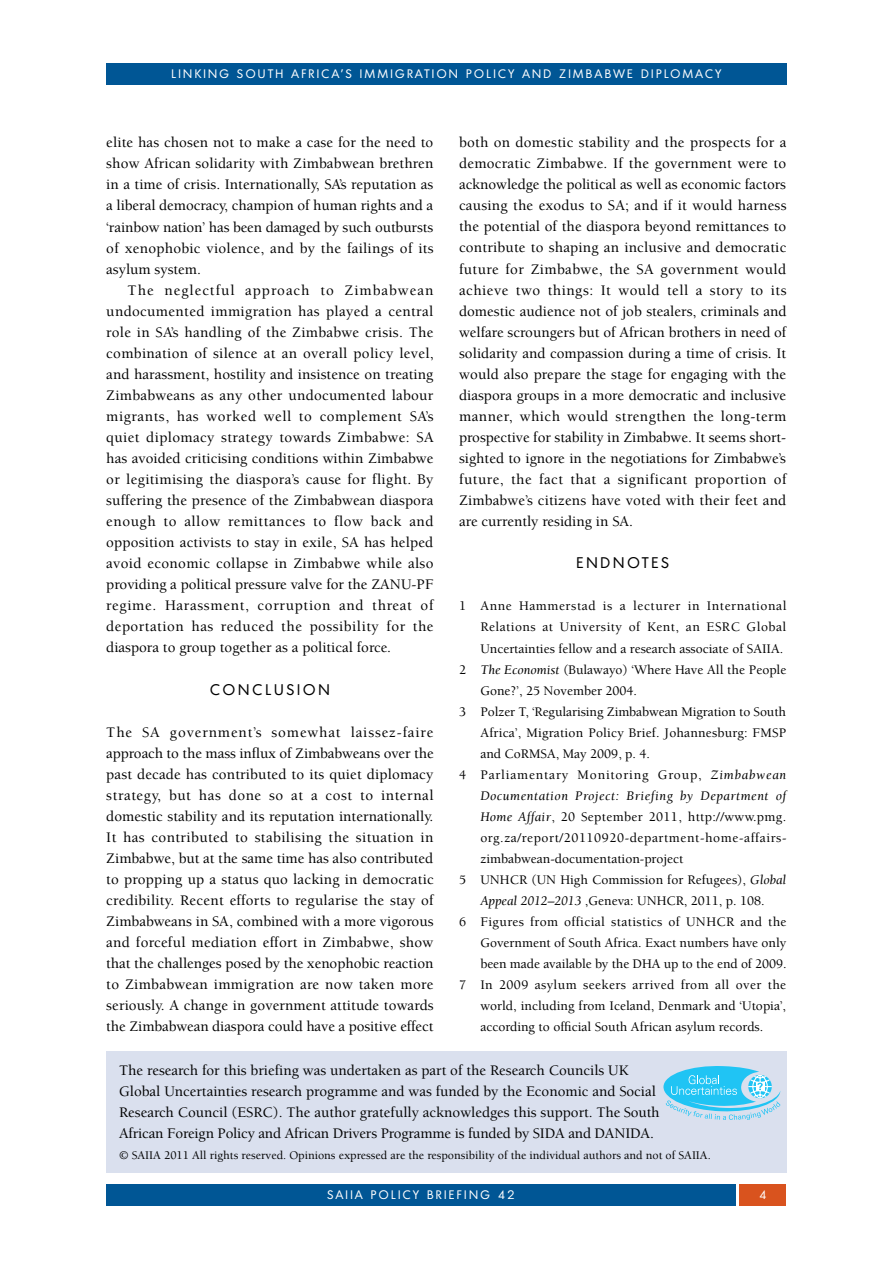
<style>
.page{position:relative;width:893px;height:1263px;background:#fff}
.page>*{position:absolute;margin:0;border:0;box-sizing:border-box;transform-origin:0 0}
.t1{font:500 15px/21px "Berkeley Std";color:#000;text-align:justify}
.t2{font:15px "Montreal";color:#000}
.t3{font:500 13.5px "Berkeley Std";color:#000}
.t4{font:500 13.5px "Berkeley Std";letter-spacing:.03em;color:#000}
.t5{font:500 13.5px "Berkeley Std";letter-spacing:.045em;color:#000}
.t6{font:italic 13.5px "Berkeley Std";letter-spacing:.04em;color:#000}
.t7{font:500 13.5px "Berkeley Std";letter-spacing:.025em;color:#000}
.t8{font:500 13.5px "Berkeley Std";letter-spacing:.04em;color:#000}
.t9{font:500 13.5px "Berkeley Std";letter-spacing:.035em;color:#000}
.t10{font:500 13.5px "Berkeley Std";letter-spacing:.06em;color:#000}
.t11{font:500 12px "Berkeley Std";color:#000}
.t12{font:12px "Montreal";letter-spacing:.2em;color:#fff}
.s1{font-weight:400;font-style:italic}
</style>
<div class="page">
<div style="left:106px;top:1184px;width:629px;height:21px;background:#005695"></div>
<div style="left:106px;top:63px;width:680px;height:21px;background:#005695"></div>
<div style="left:740px;top:1184px;width:46px;height:21px;background:#d9531e"></div>
<div style="left:106px;top:1051px;width:680px;height:121px;background:#dae0ee"></div>
<svg style="left:663px;top:1066px;width:118px;height:54px"></svg>
<p class="t12" style="left:171px;top:67px;width:550px">L INKING S OUTH AF RICA’S IMMIG RATION POL ICY AND ZIMBABWE DIPL OMACY</p>
<p class="t1" style="left:459px;top:132px;width:329px">both on domestic stability and the prospects for a democratic Zimbabwe. If the government were to acknowledge the political as well as economic factors causing the exodus to SA; and if it would harness the potential of the diaspora beyond remittances to contribute to shaping an inclusive and democratic future for Zimbabwe, the SA government would achieve two things: It would tell a story to its domestic audience not of job stealers, criminals and welfare scroungers but of African brothers in need of solidarity and compassion during a time of crisis. It would also prepare the stage for engaging with the diaspora groups in a more democratic and inclusive manner, which would strengthen the long-term prospective for stability in Zimbabwe. It seems short&shy;sighted to ignore in the negotiations for Zimbabwe’s future, the fact that a significant proportion of Zimbabwe’s citizens have voted with their feet and are currently residing in SA.</p>
<p class="t2" style="left:576px;top:554px;width:49px">EN DNOTE</p>
<p class="t2" style="left:662px;top:554px;width:9px">S</p>
<p class="t8" style="left:459px;top:599px;width:329px">1 Anne Hammerstad is a lecturer in International</p>
<p class="t9" style="left:480px;top:620px;width:307px">Relations at University of Kent, an ESRC Global</p>
<p class="t3" style="left:480px;top:641px;width:304px">Uncertainties fellow and a research associate of SAIIA.</p>
<p class="t3" style="left:459px;top:662px;width:329px">2 <span class="s1">The Economist</span> (Bulawayo) ‘Where Have All the People</p>
<p class="t3" style="left:480px;top:683px;width:158px">Gone?’, 25 November 2004.</p>
<p class="t3" style="left:459px;top:704px;width:328px">3 Polzer T, ‘Regularising Zimbabwean Migration to South</p>
<p class="t3" style="left:480px;top:725px;width:308px">Africa’, Migration Policy Brief. Johannesburg: FMSP</p>
<p class="t3" style="left:480px;top:746px;width:171px">and CoRMSA, May 2009, p. 4.</p>
<p class="t10" style="left:459px;top:767px;width:329px">4 Parliamentary Monitoring Group, <span class="s1">Zimbabwean</span></p>
<p class="t6" style="left:480px;top:788px;width:307px">Documentation Project: Briefing by Department of</p>
<p class="t7" style="left:480px;top:809px;width:307px"><span class="s1">Home Affair</span>, 20 September 2011, http://www.pmg.</p>
<p class="t5" style="left:480px;top:830px;width:308px">org.za/report/20110920-department-home-affairs-</p>
<p class="t3" style="left:480px;top:852px;width:204px">zimbabwean-documentation-project</p>
<p class="t3" style="left:459px;top:873px;width:329px">5 UNHCR (UN High Commission for Refugees), <span class="s1">Global</span></p>
<p class="t3" style="left:480px;top:894px;width:286px"><span class="s1">Appeal 2012–2013</span> ,Geneva: UNHCR, 2011, p. 108.</p>
<p class="t4" style="left:459px;top:915px;width:329px">6 Figures from official statistics of UNHCR and the</p>
<p class="t3" style="left:480px;top:936px;width:307px">Government of South Africa. Exact numbers have only</p>
<p class="t3" style="left:480px;top:957px;width:308px">been made available by the DHA up to the end of 2009.</p>
<p class="t4" style="left:459px;top:978px;width:329px">7 In 2009 asylum seekers arrived from all over the</p>
<p class="t3" style="left:480px;top:999px;width:307px">world, including from Iceland, Denmark and ‘Utopia’,</p>
<p class="t3" style="left:480px;top:1020px;width:284px">according to official South African asylum records.</p>
<p class="t1" style="left:119px;top:1059px;width:542px;text-align:left">The research for this briefing was undertaken as part of the Research Councils UK Global Uncertainties research programme and was funded by the Economic and Social Research Council (ESRC). The author gratefully acknowledges this support. The South African Foreign Policy and African Drivers Programme is funded by SIDA and DANIDA.</p>
<p class="t11" style="left:119px;top:1148px;width:593px">© SAIIA 2011 All rights reserved. Opinions expressed are the responsibility of the individual authors and not of SAIIA.</p>
<p class="t1" style="left:106px;top:132px;width:329px">elite has chosen not to make a case for the need to show African solidarity with Zimbabwean brethren in a time of crisis. Internationally, SA’s reputation as a liberal democracy, champion of human rights and a ‘rainbow nation’ has been damaged by such outbursts of xenophobic violence, and by the failings of its asylum system.</p>
<p class="t1" style="left:106px;top:280px;width:329px;text-indent:21px">The neglectful approach to Zimbabwean undocumented immigration has played a central role in SA’s handling of the Zimbabwe crisis. The combination of silence at an overall policy level, and harassment, hostility and insistence on treating Zimbabweans as any other undocumented labour migrants, has worked well to complement SA’s quiet diplomacy strategy towards Zimbabwe: SA has avoided criticising conditions within Zimbabwe or legitimising the diaspora’s cause for flight. By suffering the presence of the Zimbabwean diaspora enough to allow remittances to flow back and opposition activists to stay in exile, SA has helped avoid economic collapse in Zimbabwe while also providing a political pressure valve for the ZANU-PF regime. Harassment, corruption and threat of deportation has reduced the possibility for the diaspora to group together as a political force.</p>
<p class="t2" style="left:210px;top:680px;width:14px">CONCLU</p>
<p class="t2" style="left:287px;top:680px;width:22px">SION</p>
<p class="t1" style="left:106px;top:722px;width:329px">The SA government’s somewhat laissez-faire approach to the mass influx of Zimbabweans over the past decade has contributed to its quiet diplomacy strategy, but has done so at a cost to internal domestic stability and its reputation internationally.<br>It has contributed to stabilising the situation in Zimbabwe, but at the same time has also contributed to propping up a status quo lacking in democratic credibility. Recent efforts to regularise the stay of Zimbabweans in SA, combined with a more vigorous and forceful mediation effort in Zimbabwe, show that the challenges posed by the xenophobic reaction to Zimbabwean immigration are now taken more seriously. A change in government attitude towards the Zimbabwean diaspora could have a positive effect</p>
<p class="t12" style="left:327px;top:1188px;width:61px">SAII A POLICY</p>
<p class="t12" style="left:427px;top:1188px;width:8px">BRIE</p>
<p class="t12" style="left:457px;top:1188px;width:59px">FIN G 42</p>
<p class="t12" style="left:759px;top:1188px;width:8px">4</p>
</div>
